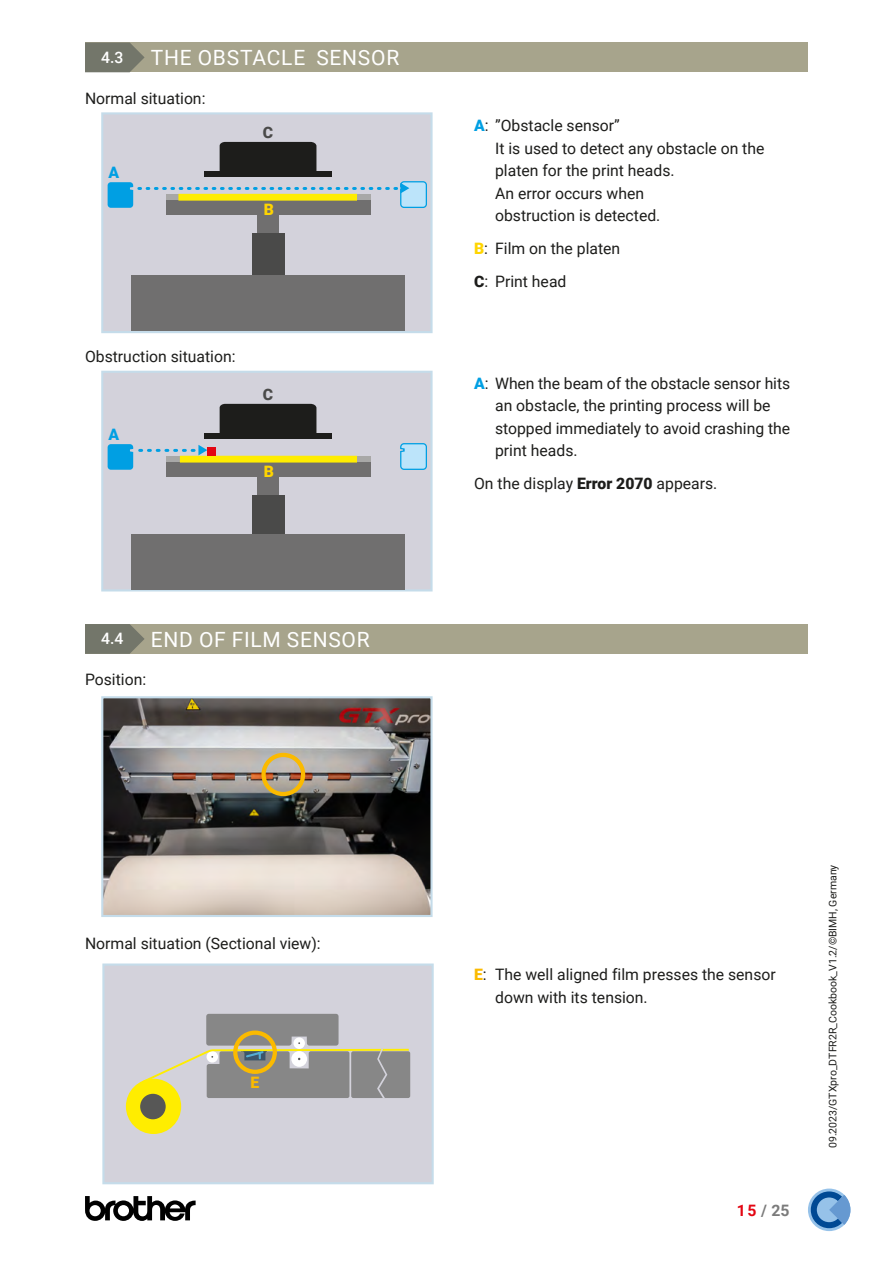
<style>
.page{position:relative;width:893px;height:1263px;background:#fff}
.page>*{position:absolute;margin:0;border:0;box-sizing:border-box;transform-origin:0 0}
.t1{font:21px "Roboto";letter-spacing:.035em;color:#fff}
.t2{font:15.75px/22.5px "Roboto";color:#1d1d1b}
.t3{font:500 15.75px "Roboto";color:#fff}
.t4{font:700 15.75px "Roboto";color:#7b7b7b}
.t5{font:900 15.75px "Roboto";color:#4a4a49}
.t6{font:900 15.75px "Roboto";color:#009fe3}
.t7{font:900 15.75px "Roboto";color:#ffd500}
.t8{font:900 15.75px "Roboto";color:#fbba00}
.t9{font:10.5px "Roboto";color:#1d1d1b}
.s1{font-weight:900;color:#009fe3}
.s2{font-weight:900;color:#ffd500}
.s3{font-weight:900}
.s4{font-weight:900;color:#fbba00}
.s5{color:#e30613}
</style>
<div class="page">
<svg style="left:85px;top:1196px;width:111px;height:25px"></svg>
<svg style="left:808px;top:1188px;width:42px;height:43px"></svg>
<div style="left:101px;top:112px;width:332px;height:221px;background:#d3d2db;border:2px solid #c5dcea"></div>
<div style="left:166px;top:200px;width:204px;height:14px;background:#706f6f"></div>
<div style="left:220px;top:142px;width:96px;height:29px;background:#1d1d1b"></div>
<div style="left:204px;top:171px;width:128px;height:6px;background:#1d1d1b"></div>
<svg style="left:108px;top:182px;width:25px;height:26px"></svg>
<div style="left:252px;top:233px;width:32px;height:77px;background:#4a4a49"></div>
<div style="left:131px;top:275px;width:274px;height:56px;background:#706f6f"></div>
<svg style="left:139px;top:181px;width:288px;height:28px"></svg>
<div style="left:257px;top:211px;width:22px;height:22px;background:#706f6f"></div>
<div style="left:85px;top:43px;width:723px;height:29px;background:#a7a48c"></div>
<svg style="left:85px;top:43px;width:60px;height:29px;background:#797b6e"></svg>
<div style="left:101px;top:371px;width:332px;height:220px;background:#d3d2db;border:2px solid #c5dcea"></div>
<div style="left:166px;top:456px;width:204px;height:20px;background:#a8a8a7"></div>
<div style="left:166px;top:462px;width:204px;height:14px;background:#706f6f"></div>
<div style="left:220px;top:404px;width:96px;height:29px;background:#1d1d1b"></div>
<div style="left:204px;top:433px;width:128px;height:6px;background:#1d1d1b"></div>
<div style="left:180px;top:456px;width:177px;height:7px;background:#ffed00"></div>
<svg style="left:108px;top:444px;width:25px;height:26px"></svg>
<svg style="left:400px;top:443px;width:27px;height:27px"></svg>
<div style="left:252px;top:495px;width:32px;height:77px;background:#4a4a49"></div>
<div style="left:131px;top:534px;width:274px;height:55px;background:#706f6f"></div>
<svg style="left:140px;top:445px;width:67px;height:10px"></svg>
<div style="left:257px;top:473px;width:22px;height:22px;background:#706f6f"></div>
<div style="left:207px;top:447px;width:9px;height:9px;background:#e30613"></div>
<div style="left:102px;top:963px;width:332px;height:221px;background:#d3d2db;border:2px solid #c5dcea"></div>
<img style="left:104px;top:699px;width:326px;height:215px">
<div style="left:101px;top:696px;width:332px;height:221px;border:2px solid #c5dcea"></div>
<div style="left:126px;top:1079px;width:55px;height:55px;background:#ffed00;border-radius:50%"></div>
<div style="left:140px;top:1094px;width:26px;height:25px;background:#575756;border-radius:50%"></div>
<svg style="left:140px;top:1014px;width:271px;height:84px"></svg>
<div style="left:261px;top:753px;width:44px;height:43px;border:4px solid #fbba00;border-radius:50%"></div>
<div style="left:233px;top:1030px;width:44px;height:44px;border:4px solid #fbba00;border-radius:50%"></div>
<div style="left:85px;top:624px;width:723px;height:30px;background:#a7a48c"></div>
<svg style="left:85px;top:624px;width:60px;height:30px;background:#7a7c6e"></svg>
<p class="t3" style="left:101px;top:46px;width:24px">4.3</p>
<h1 class="t1" style="left:151px;top:43px;width:250px">THE OBSTACLE SENSOR</h1>
<p class="t2" style="left:85px;top:87px;width:122px">Normal situation:</p>
<p class="t6" style="left:109px;top:161px;width:12px">A</p>
<p class="t5" style="left:263px;top:121px;width:12px">C</p>
<p class="t7" style="left:264px;top:198px;width:12px">B</p>
<p class="t2" style="left:85px;top:345px;width:152px">Obstruction situation:</p>
<p class="t6" style="left:109px;top:423px;width:12px">A</p>
<p class="t5" style="left:263px;top:383px;width:12px">C</p>
<p class="t7" style="left:264px;top:460px;width:12px">B</p>
<p class="t3" style="left:101px;top:627px;width:24px">4.4</p>
<h1 class="t1" style="left:151px;top:625px;width:220px">END OF FILM SENSOR</h1>
<p class="t2" style="left:85px;top:667px;width:63px">Position:</p>
<p class="t2" style="left:85px;top:931px;width:237px">Normal situation (Sectional view):</p>
<p class="t8" style="left:251px;top:1072px;width:10px">E</p>
<p class="t2" style="left:495px;top:114px;width:271px;text-indent:-21px"><span class="s1">A</span>: ”Obstacle sensor”<br>It is used to detect any obstacle on the platen for the print heads.<br>An error occurs when<br>obstruction is detected.</p>
<p class="t2" style="left:474px;top:232px;width:148px;line-height:33px"><span class="s2">B</span>: Film on the platen<br><span class="s3">C</span>: Print head</p>
<p class="t2" style="left:495px;top:371px;width:297px;text-indent:-21px"><span class="s1">A</span>: When the beam of the obstacle sensor hits an obstacle, the printing process will be stopped immediately to avoid crashing the print heads.</p>
<p class="t2" style="left:474px;top:472px;width:245px">On the display <span class="s3">Error 2070</span> appears.</p>
<p class="t2" style="left:495px;top:962px;width:282px;text-indent:-21px"><span class="s4">E</span>: The well aligned film presses the sensor down with its tension.</p>
<p class="t4" style="left:737px;top:1199px;width:54px"><span class="s5">15</span> / 25</p>
<p class="t9" style="left:825px;top:1148px;width:285px;rotate:-90deg">09.2023/GTXpro_DTFR2R_Cookbook_V1.2/©BIMH, Germany</p>
</div>
